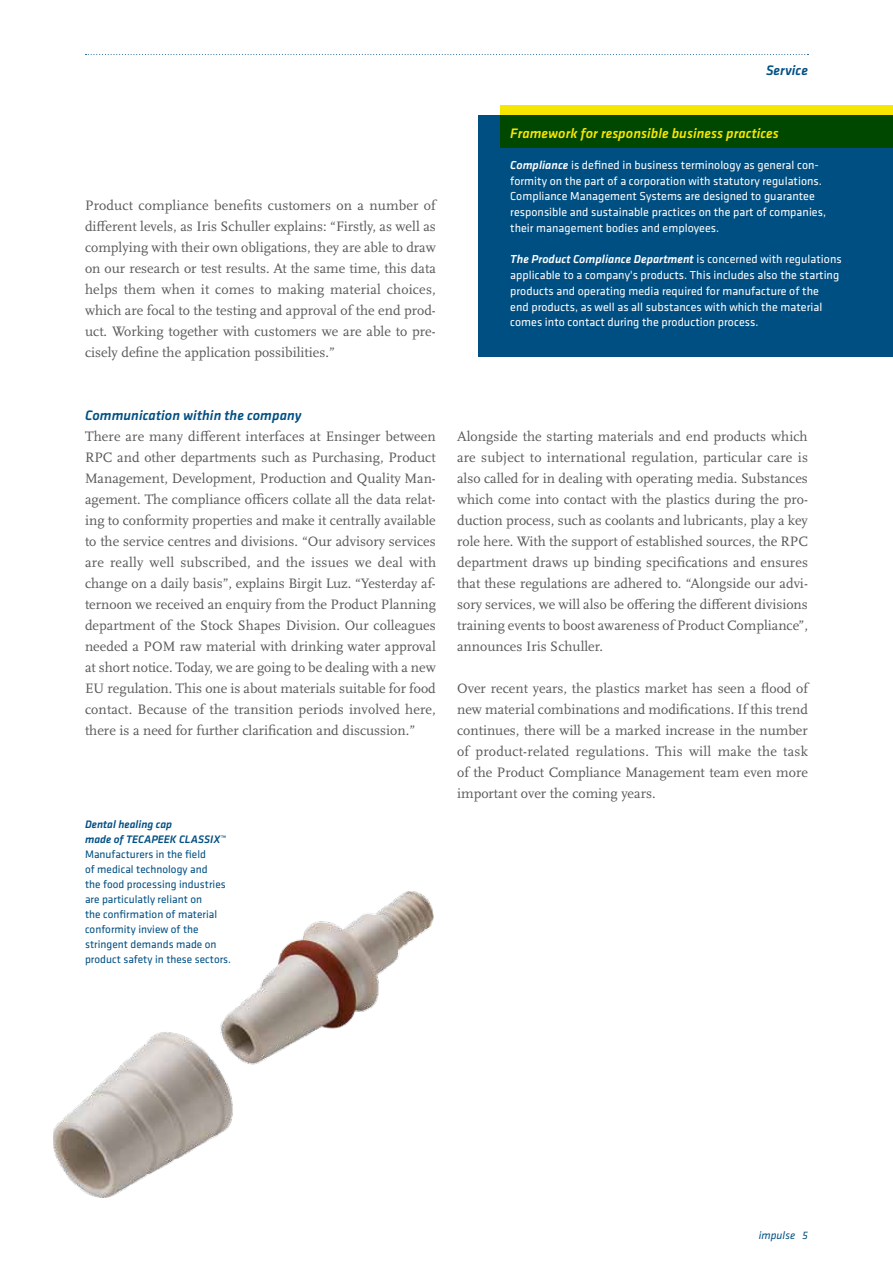
<style>
.page{position:relative;width:893px;height:1263px;background:#fff}
.page>*{position:absolute;margin:0;border:0;box-sizing:border-box;transform-origin:0 0}
.t1{font:14.25px/21px "Scala Pro";color:#58585a;text-align:justify}
.t2{font:italic 500 14.25px "Klavika";letter-spacing:.005em;color:#f7e600}
.t3{font:italic 500 14.25px "Klavika";letter-spacing:.005em;color:#004f83}
.t4{font:12px/15.8px "Klavika";letter-spacing:.005em;color:#fff}
.t5{font:11.25px/15px "Klavika";letter-spacing:.005em;color:#004f83}
.t6{font:italic 500 11.25px/15px "Klavika";letter-spacing:.005em;color:#004f83}
.t7{font:italic 11.25px "Klavika";letter-spacing:.005em;color:#004f83}
.s1{font-weight:500;font-style:italic}
</style>
<div class="page">
<svg style="left:85px;top:54px;width:723px;height:1px"></svg>
<img style="left:54px;top:892px;width:379px;height:305px">
<div style="left:500px;top:105px;width:393px;height:42px;background:#f7e600"></div>
<div style="left:478px;top:116px;width:415px;height:241px;background:#004f83"></div>
<p class="t1" style="left:85px;top:194px;width:352px">Product compliance benefits customers on a number of different levels, as Iris Schuller explains: “Firstly, as well as complying with their own obligations, they are able to draw on our research or test results. At the same time, this data helps them when it comes to making material choices, which are focal to the testing and approval of the end prod&shy;uct. Working together with customers we are able to pre&shy;cisely define the application possibilities.”</p>
<p class="t3" style="left:766px;top:61px;width:43px">Service</p>
<p class="t2" style="left:510px;top:123px;width:270px">Framework for responsible business practices</p>
<p class="t4" style="left:510px;top:157px;width:317px"><span class="s1">Compliance</span> is defined in business terminology as general con&shy;formity on the part of a corporation with statutory regulations.<br>Compliance Management Systems are designed to guarantee responsible and sustainable practices on the part of companies, their management bodies and employees.</p>
<p class="t4" style="left:510px;top:251px;width:333px"><span class="s1">The Product Compliance Department</span> is concerned with regulations applicable to a company's products. This includes also the starting products and operating media required for manufacture of the<br>end products, as well as all substances with which the material comes into contact during the production process.</p>
<p class="t3" style="left:85px;top:406px;width:218px">Communication within the company</p>
<p class="t1" style="left:85px;top:425px;width:353px">There are many different interfaces at Ensinger between RPC and other departments such as Purchasing, Product Management, Development, Production and Quality Man&shy;agement. The compliance officers collate all the data relat&shy;ing to conformity properties and make it centrally available to the service centres and divisions. “Our advisory services are really well subscribed, and the issues we deal with change on a daily basis”, explains Birgit Luz. “Yesterday af&shy;ternoon we received an enquiry from the Product Planning department of the Stock Shapes Division. Our colleagues needed a POM raw material with drinking water approval at short notice. Today, we are going to be dealing with a new EU regulation. This one is about materials suitable for food contact. Because of the transition periods involved here, there is a need for further clarification and discussion.”</p>
<p class="t1" style="left:457px;top:425px;width:352px">Alongside the starting materials and end products which are subject to international regulation, particular care is also called for in dealing with operating media. Substances which come into contact with the plastics during the pro&shy;duction process, such as coolants and lubricants, play a key role here. With the support of established sources, the RPC department draws up binding specifications and ensures that these regulations are adhered to. “Alongside our advi&shy;sory services, we will also be offering the different divisions training events to boost awareness of Product Compliance”, announces Iris Schuller.</p>
<p class="t1" style="left:457px;top:677px;width:352px">Over recent years, the plastics market has seen a flood of new material combinations and modifications. If this trend continues, there will be a marked increase in the number of product-related regulations. This will make the task of the Product Compliance Management team even more important over the coming years.</p>
<p class="t6" style="left:85px;top:816px;width:142px">Dental healing cap<br>made of TECAPEEK CLASSIX™</p>
<p class="t5" style="left:85px;top:846px;width:148px">Manufacturers in the field<br>of medical technology and<br>the food processing industries are particulatly reliant on<br>the confirmation of material conformity inview of the stringent demands made on product safety in these sectors.</p>
<p class="t7" style="left:759px;top:1228px;width:51px">impulse 5</p>
</div>
